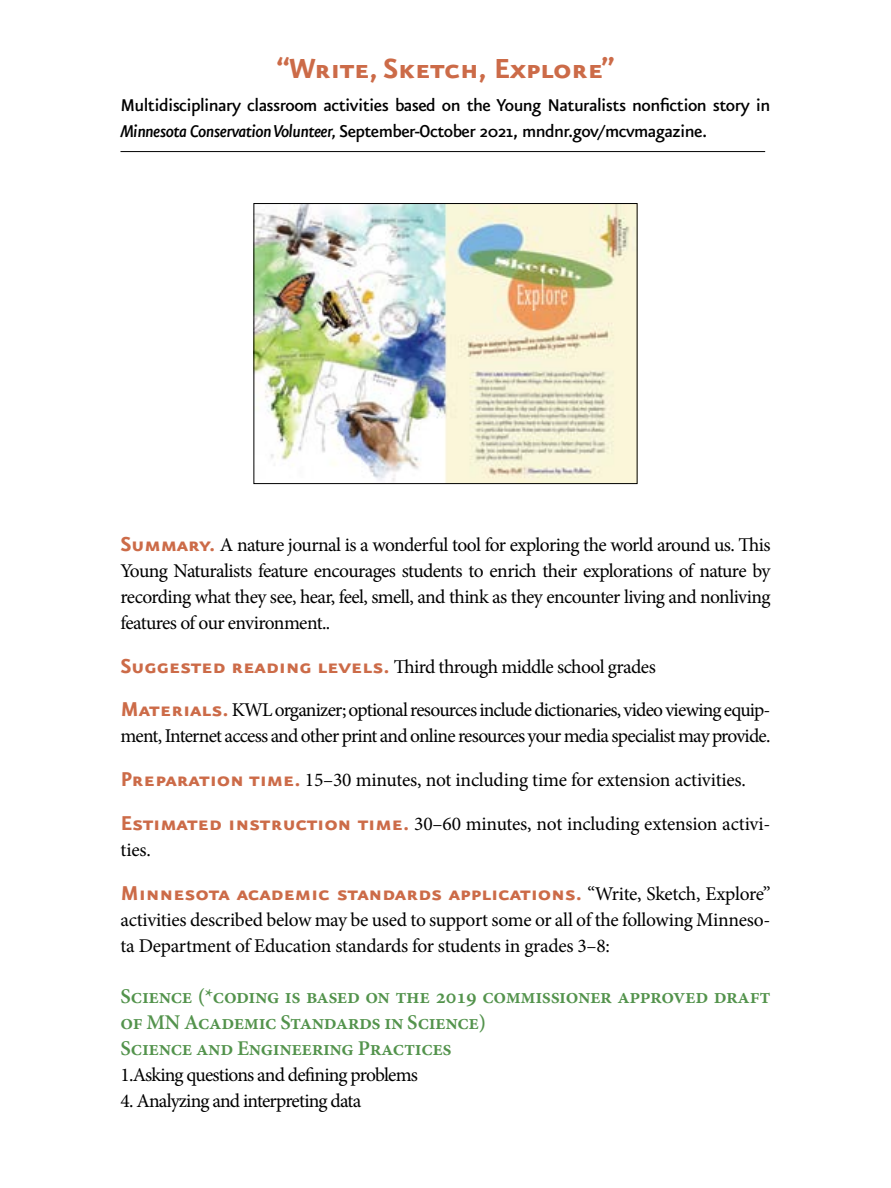
<style>
.page{position:relative;width:891px;height:1188px;background:#fff}
.page>*{position:absolute;margin:0;border:0;box-sizing:border-box;transform-origin:0 0}
.t1{font:33px "Eureka Sans Bold Caps";letter-spacing:-.02em;color:#cc6b48}
.t2{font:24px "Eureka Sans Bold Caps";letter-spacing:-.01em;color:#cc6b48}
.t3{font:600 21px/25.8px "Minion Pro";letter-spacing:-.02em;color:#53934c}
.t4{font:500 20.4px/25.8px "Eureka Sans";letter-spacing:-.03em;color:#000}
.t5{font:19.5px/26px "Minion Pro";letter-spacing:-.03em;color:#000}
.t6{font:19.5px/26px "Minion Pro";letter-spacing:-.01em;color:#000}
.s1{font-style:italic}
.s2{font-family:"Eureka Sans Bold Caps";font-size:24px;color:#cc6b48}
.s3{font-family:"Minion Pro";font-size:19.5px;color:#000}
</style>
<div class="page">
<img style="left:256px;top:205px;width:380px;height:277px">
<div style="left:254px;top:203px;width:384px;height:281px;border:1px solid #000"></div>
<hr style="left:120px;top:151px;width:645px;height:1px;background:#000">
<h1 class="t1" style="left:276px;top:52px;width:340px">“Write, Sketch, Explore”</h1>
<p class="t4" style="left:120px;top:93px;width:652px">Multidisciplinary classroom activities based on the Young Naturalists nonfiction story in<br><span class="s1">Minnesota Conservation Volunteer,</span> September-October 2021, mndnr.gov/mcvmagazine.</p>
<p class="t5" style="left:120px;top:532px;width:652px;text-align:justify"><span class="s2">Summary.</span> A nature journal is a wonderful tool for exploring the world around us. This Young Naturalists feature encourages students to enrich their explorations of nature by recording what they see, hear, feel, smell, and think as they encounter living and nonliving features of our environment..</p>
<p class="t5" style="left:120px;top:653px;width:537px"><span class="s2">Suggested reading levels.</span> Third through middle school grades</p>
<p class="t5" style="left:120px;top:697px;width:652px"><span class="s2">Materials.</span> KWL organizer; optional resources include dictionaries, video viewing equip&shy;ment, Internet access and other print and online resources your media specialist may provide.</p>
<p class="t5" style="left:120px;top:767px;width:627px"><span class="s2">Preparation time.</span> 15–30 minutes, not including time for extension activities.</p>
<p class="t6" style="left:120px;top:811px;width:651px"><span class="s2">Estimated instruction time.</span> 30–60 minutes, not including extension activi&shy;ties.</p>
<p class="t2" style="left:120px;top:881px;width:652px">Minnesota academic standards applications. <span class="s3">“Write, Sketch, Explore”</span></p>
<p class="t5" style="left:120px;top:907px;width:651px">activities described below may be used to support some or all of the following Minneso&shy;ta Department of Education standards for students in grades 3–8:</p>
<p class="t3" style="left:120px;top:984px;width:652px">Science (*coding is based on the 2019 commissioner approved draft of MN Academic Standards in Science)<br>Science and Engineering Practices</p>
<p class="t5" style="left:121px;top:1062px;width:299px">1.Asking questions and defining problems</p>
<p class="t5" style="left:121px;top:1088px;width:242px">4. Analyzing and interpreting data</p>
</div>
